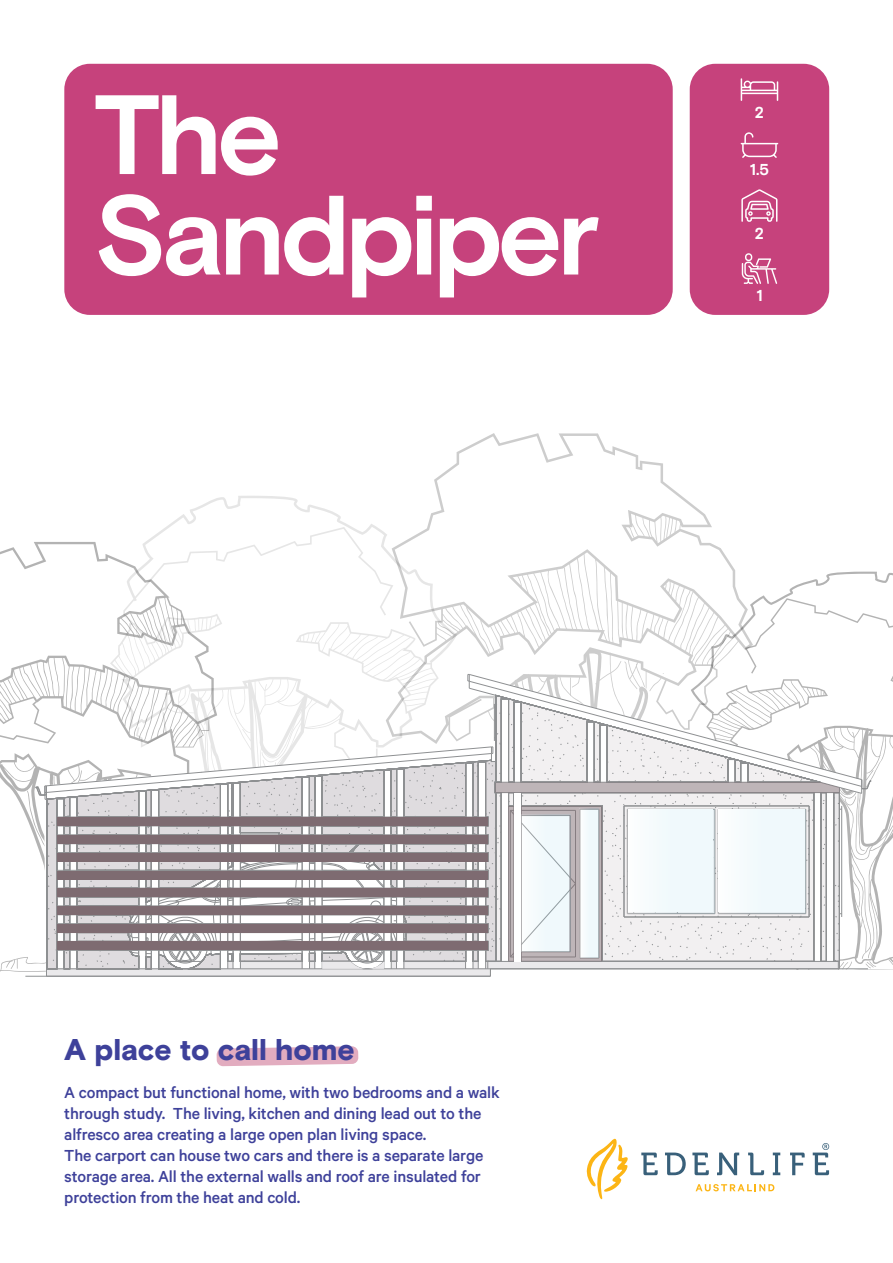
<style>
.page{position:relative;width:893px;height:1263px;background:#fff}
.page>*{position:absolute;margin:0;border:0;box-sizing:border-box;transform-origin:0 0}
.t1{font:700 112.5px/100.5px "Basis Grotesque Pro";letter-spacing:-.05em;color:#fff}
.t2{font:900 30px "Basis Grotesque Pro";letter-spacing:-.01em;color:#3e419a}
.t3{font:500 18px/21px "Calibre";letter-spacing:-.01em;color:#3e419a}
.t4{font:700 15.75px "Basis Grotesque Pro";color:#fff}
</style>
<div class="page">
<svg style="left:587px;top:1139px;width:41px;height:60px"></svg>
<svg style="left:641px;top:1152px;width:17px;height:23px"></svg>
<svg style="left:665px;top:1152px;width:21px;height:23px"></svg>
<svg style="left:692px;top:1152px;width:17px;height:23px"></svg>
<svg style="left:717px;top:1152px;width:22px;height:23px"></svg>
<svg style="left:748px;top:1152px;width:16px;height:23px"></svg>
<svg style="left:773px;top:1152px;width:7px;height:23px"></svg>
<svg style="left:790px;top:1152px;width:15px;height:23px"></svg>
<svg style="left:813px;top:1143px;width:16px;height:32px"></svg>
<svg style="left:696px;top:1184px;width:78px;height:7px"></svg>
<svg style="left:217px;top:1046px;width:141px;height:20px"></svg>
<div style="left:64px;top:64px;width:609px;height:251px;background:#c6427c;border-radius:26px"></div>
<svg style="left:146px;top:496px;width:240px;height:177px"></svg>
<svg style="left:386px;top:433px;width:350px;height:240px"></svg>
<svg style="left:0;top:542px;width:217px;height:430px"></svg>
<svg style="left:691px;top:572px;width:202px;height:392px"></svg>
<svg style="left:888px;top:959px;width:5px;height:6px"></svg>
<hr style="left:25px;top:976px;width:465px;height:1px;background:#8e9092">
<svg style="left:35px;top:673px;width:841px;height:303px"></svg>
<div style="left:521px;top:815px;width:49px;height:136px;background:#f0f9fc"></div>
<div style="left:580px;top:809px;width:18px;height:148px;background:#f0f9fc"></div>
<div style="left:514px;top:793px;width:7px;height:168px;background:#fff"></div>
<div style="left:690px;top:64px;width:139px;height:251px;background:#c6427c;border-radius:26px"></div>
<svg style="left:741px;top:132px;width:37px;height:26px"></svg>
<svg style="left:741px;top:189px;width:36px;height:33px"></svg>
<svg style="left:741px;top:78px;width:37px;height:23px"></svg>
<svg style="left:742px;top:253px;width:35px;height:31px"></svg>
<h1 class="t1" style="left:94px;top:89px;width:508px">The<br>Sandpiper</h1>
<p class="t4" style="left:755px;top:103px;width:11px">2</p>
<p class="t4" style="left:750px;top:160px;width:21px">1.5</p>
<p class="t4" style="left:755px;top:224px;width:11px">2</p>
<p class="t4" style="left:756px;top:286px;width:8px">1</p>
<h2 class="t2" style="left:64px;top:1032px;width:292px">A place to call home</h2>
<p class="t3" style="left:64px;top:1082px;width:437px">A compact but functional home, with two bedrooms and a walk through study. The living, kitchen and dining lead out to the alfresco area creating a large open plan living space.<br>The carport can house two cars and there is a separate large storage area. All the external walls and roof are insulated for protection from the heat and cold.</p>
</div>
